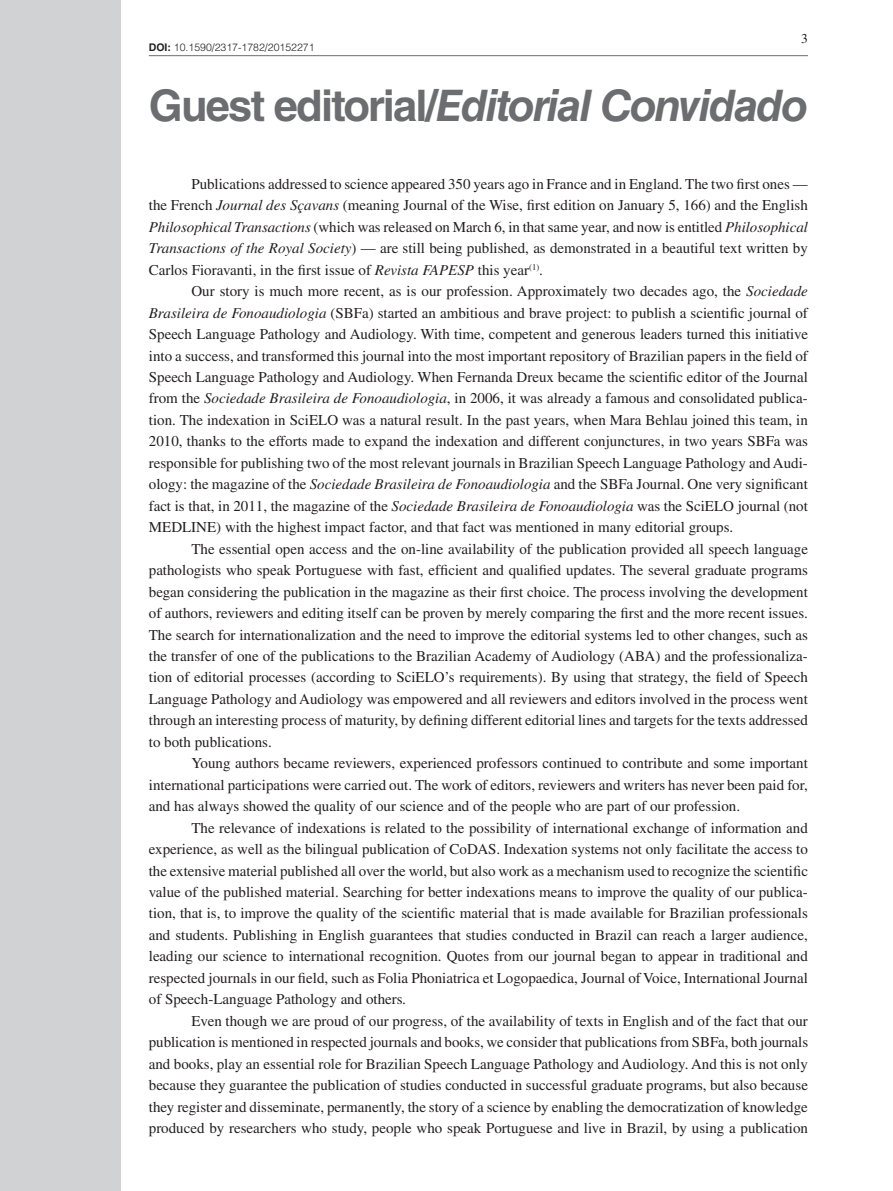
<style>
.page{position:relative;width:893px;height:1191px;background:#fff}
.page>*{position:absolute;margin:0;border:0;box-sizing:border-box;transform-origin:0 0}
._01_1__Título{font:italic 700 43.5px "Helvetica LT Std";letter-spacing:-.04em;color:#6c6d70}
._02_1__Texto{font:15px/21.5px "Times LT Std";color:#231f20;text-align:justify}
.t1{font:13.5px "Times LT Std";color:#231f20}
.DOI{font:300 10.5px "Helvetica LT Std";color:#231f20}
.s1{font-weight:700}
.s2{font-style:normal}
.s3{font-style:italic}
</style>
<div class="page">
<hr style="left:149px;top:55px;width:659px;height:1px;background:#6c6d70">
<div style="left:0;top:0;width:120px;height:1191px;background:#d1d2d4"></div>
<p class="DOI" style="left:149px;top:41px;width:167px"><span class="s1">DOI:</span> 10.1590/2317-1782/20152271</p>
<p class="t1" style="left:801px;top:31px;width:8px">3</p>
<p class="_01_1__Título" style="left:149px;top:79px;width:660px"><span class="s2">Guest editorial/</span>Editorial Convidado</p>
<p class="_02_1__Texto" style="left:149px;top:173px;width:661px;text-indent:43px">Publications addressed to science appeared 350 years ago in France and in England. The two first ones — the French <span class="s3">Journal des Sçavans</span> (meaning Journal of the Wise, first edition on January 5, 166) and the English <span class="s3">Philosophical Transactions</span> (which was released on March 6, in that same year, and now is entitled <span class="s3">Philosophical Transactions of the Royal Society</span>) — are still being published, as demonstrated in a beautiful text written by Carlos Fioravanti, in the first issue of <span class="s3">Revista FAPESP</span> this year<sup>(1)</sup>.</p>
<p class="_02_1__Texto" style="left:149px;top:280px;width:661px;text-indent:43px">Our story is much more recent, as is our profession. Approximately two decades ago, the <span class="s3">Sociedade Brasileira de Fonoaudiologia</span> (SBFa) started an ambitious and brave project: to publish a scientific journal of Speech Language Pathology and Audiology. With time, competent and generous leaders turned this initiative into a success, and transformed this journal into the most important repository of Brazilian papers in the field of Speech Language Pathology and Audiology. When Fernanda Dreux became the scientific editor of the Journal from the <span class="s3">Sociedade Brasileira de Fonoaudiologia</span>, in 2006, it was already a famous and consolidated publica&shy;tion. The indexation in SciELO was a natural result. In the past years, when Mara Behlau joined this team, in 2010, thanks to the efforts made to expand the indexation and different conjunctures, in two years SBFa was responsible for publishing two of the most relevant journals in Brazilian Speech Language Pathology and Audi&shy;ology: the magazine of the <span class="s3">Sociedade Brasileira de Fonoaudiologia</span> and the SBFa Journal. One very significant fact is that, in 2011, the magazine of the <span class="s3">Sociedade Brasileira de Fonoaudiologia</span> was the SciELO journal (not MEDLINE) with the highest impact factor, and that fact was mentioned in many editorial groups.</p>
<p class="_02_1__Texto" style="left:149px;top:538px;width:661px;text-indent:43px">The essential open access and the on-line availability of the publication provided all speech language pathologists who speak Portuguese with fast, efficient and qualified updates. The several graduate programs began considering the publication in the magazine as their first choice. The process involving the development of authors, reviewers and editing itself can be proven by merely comparing the first and the more recent issues.<br>The search for internationalization and the need to improve the editorial systems led to other changes, such as the transfer of one of the publications to the Brazilian Academy of Audiology (ABA) and the professionaliza&shy;tion of editorial processes (according to SciELO’s requirements). By using that strategy, the field of Speech Language Pathology and Audiology was empowered and all reviewers and editors involved in the process went through an interesting process of maturity, by defining different editorial lines and targets for the texts addressed to both publications.</p>
<p class="_02_1__Texto" style="left:149px;top:752px;width:661px;text-indent:43px">Young authors became reviewers, experienced professors continued to contribute and some important international participations were carried out. The work of editors, reviewers and writers has never been paid for, and has always showed the quality of our science and of the people who are part of our profession.</p>
<p class="_02_1__Texto" style="left:149px;top:817px;width:661px;text-indent:43px">The relevance of indexations is related to the possibility of international exchange of information and experience, as well as the bilingual publication of CoDAS. Indexation systems not only facilitate the access to the extensive material published all over the world, but also work as a mechanism used to recognize the scientific value of the published material. Searching for better indexations means to improve the quality of our publica&shy;tion, that is, to improve the quality of the scientific material that is made available for Brazilian professionals and students. Publishing in English guarantees that studies conducted in Brazil can reach a larger audience, leading our science to international recognition. Quotes from our journal began to appear in traditional and respected journals in our field, such as Folia Phoniatrica et Logopaedica, Journal of Voice, International Journal of Speech-Language Pathology and others<span class="s3">.</span></p>
<p class="_02_1__Texto" style="left:149px;top:1010px;width:661px;text-indent:43px">Even though we are proud of our progress, of the availability of texts in English and of the fact that our publication is mentioned in respected journals and books, we consider that publications from SBFa, both journals and books, play an essential role for Brazilian Speech Language Pathology and Audiology. And this is not only because they guarantee the publication of studies conducted in successful graduate programs, but also because they register and disseminate, permanently, the story of a science by enabling the democratization of knowledge produced by researchers who study, people who speak Portuguese and live in Brazil, by using a publication</p>
</div>
